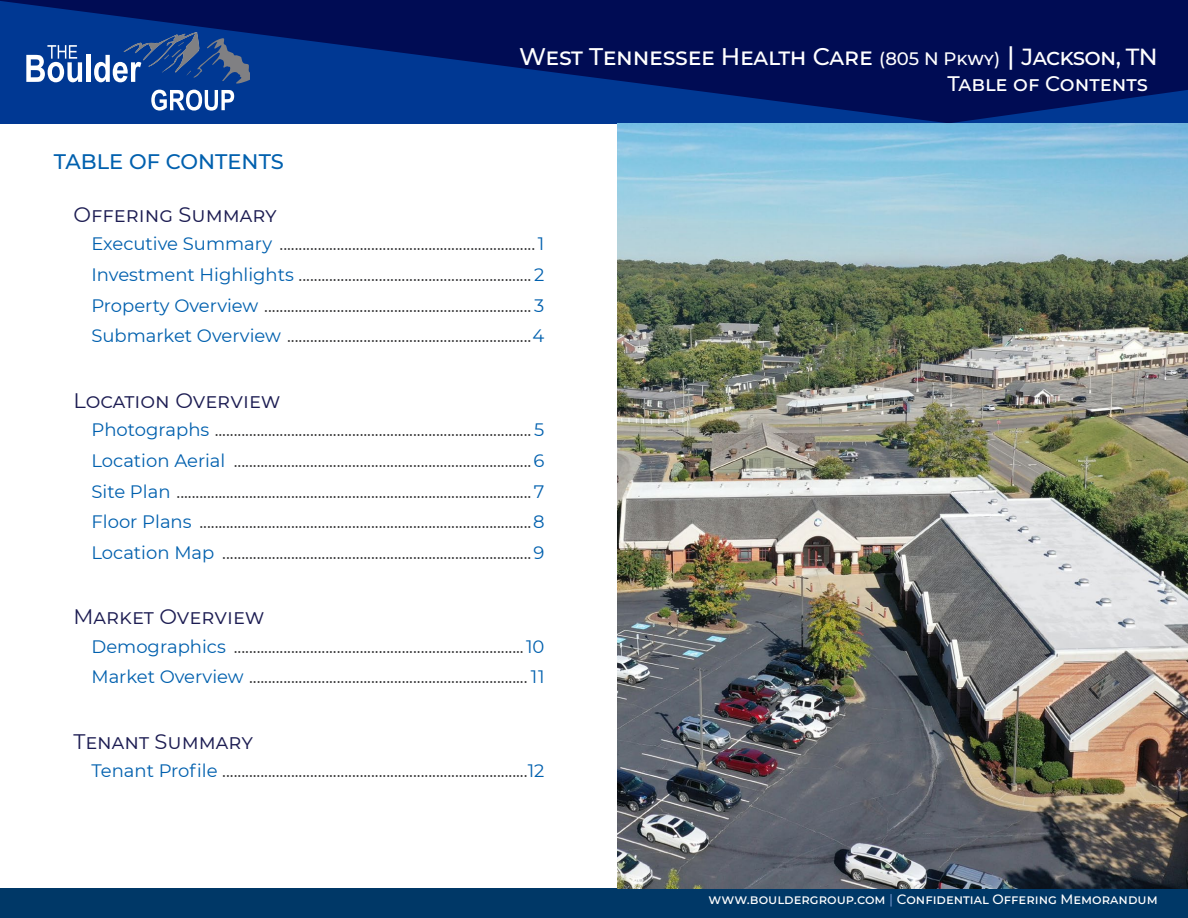
<style>
.page{position:relative;width:1188px;height:918px;background:#fff}
.page>*{position:absolute;margin:0;border:0;box-sizing:border-box;transform-origin:0 0}
.t1{font:500 24px "Montserrat";color:#fff}
.t2{font:21px "Montserrat";color:#1c1c52}
.t3{font:500 21px "Montserrat";letter-spacing:.015em;color:#fff}
.t4{font:500 21px "Montserrat";color:#0060ae}
.t5{font:18px/30.8px "Montserrat";color:#2e2e2f;text-align:justify}
.t6{font:500 13.5px "Montserrat";color:#fff}
.s1{font-size:18px}
.s2{font-size:25.5px}
.s3{font-size:23.25px}
.s4{color:#0060ae}
.s5{color:#6688be}
</style>
<div class="page">
<svg style="left:0;top:0;width:1188px;height:123px;background:#001c6b"></svg>
<div style="left:1px;top:888px;width:1187px;height:30px;background:#003867"></div>
<svg style="left:26px;top:45px;width:56px;height:37px"></svg>
<div style="left:86px;top:55px;width:5px;height:27px;background:#fff"></div>
<svg style="left:94px;top:32px;width:156px;height:52px;background:#265197"></svg>
<svg style="left:151px;top:90px;width:83px;height:21px"></svg>
<img style="left:618px;top:123px;width:570px;height:765px">
<h1 class="t1" style="left:519px;top:39px;width:640px">West Tennessee Health Care <span class="s1">(805 N Pkwy)</span> <span class="s2">|</span> <span class="s3">Jackson, TN</span></h1>
<p class="t4" style="left:54px;top:147px;width:231px">TABLE OF CONTENTS</p>
<p class="t2" style="left:74px;top:200px;width:205px">Offering Summary</p>
<p class="t5" style="left:91px;top:228px;width:455px"><span class="s4">Executive Summary</span> ...................................................................<span class="s4">1<br>Investment Highlights</span> ............................................................. <span class="s4">2<br>Property Overview</span> ...................................................................... <span class="s4">3<br>Submarket Overview</span> ................................................................<span class="s4">4</span></p>
<p class="t2" style="left:74px;top:386px;width:208px">Location Overview</p>
<p class="t5" style="left:91px;top:414px;width:455px"><span class="s4">Photographs</span> ................................................................................... <span class="s4">5<br>Location Aerial</span> ..............................................................................<span class="s4">6<br>Site Plan</span> .............................................................................................<span class="s4">7<br>Floor Plans</span> .......................................................................................<span class="s4">8<br>Location Map</span> .................................................................................<span class="s4">9</span></p>
<p class="t2" style="left:74px;top:602px;width:193px">Market Overview</p>
<p class="t5" style="left:92px;top:630px;width:455px"><span class="s4">Demographics</span> ............................................................................<span class="s4">10<br>Market Overview</span> ......................................................................... <span class="s4">11</span></p>
<p class="t2" style="left:74px;top:727px;width:181px">Tenant Summary</p>
<p class="t5" style="left:92px;top:755px;width:455px"><span class="s4">Tenant Profile</span> ................................................................................<span class="s4">12</span></p>
<p class="t3" style="left:947px;top:69px;width:202px">Table of Contents</p>
<p class="t6" style="left:709px;top:890px;width:451px">www.bouldergroup.com <span class="s5">|</span> Confidential Offering Memorandum</p>
</div>
